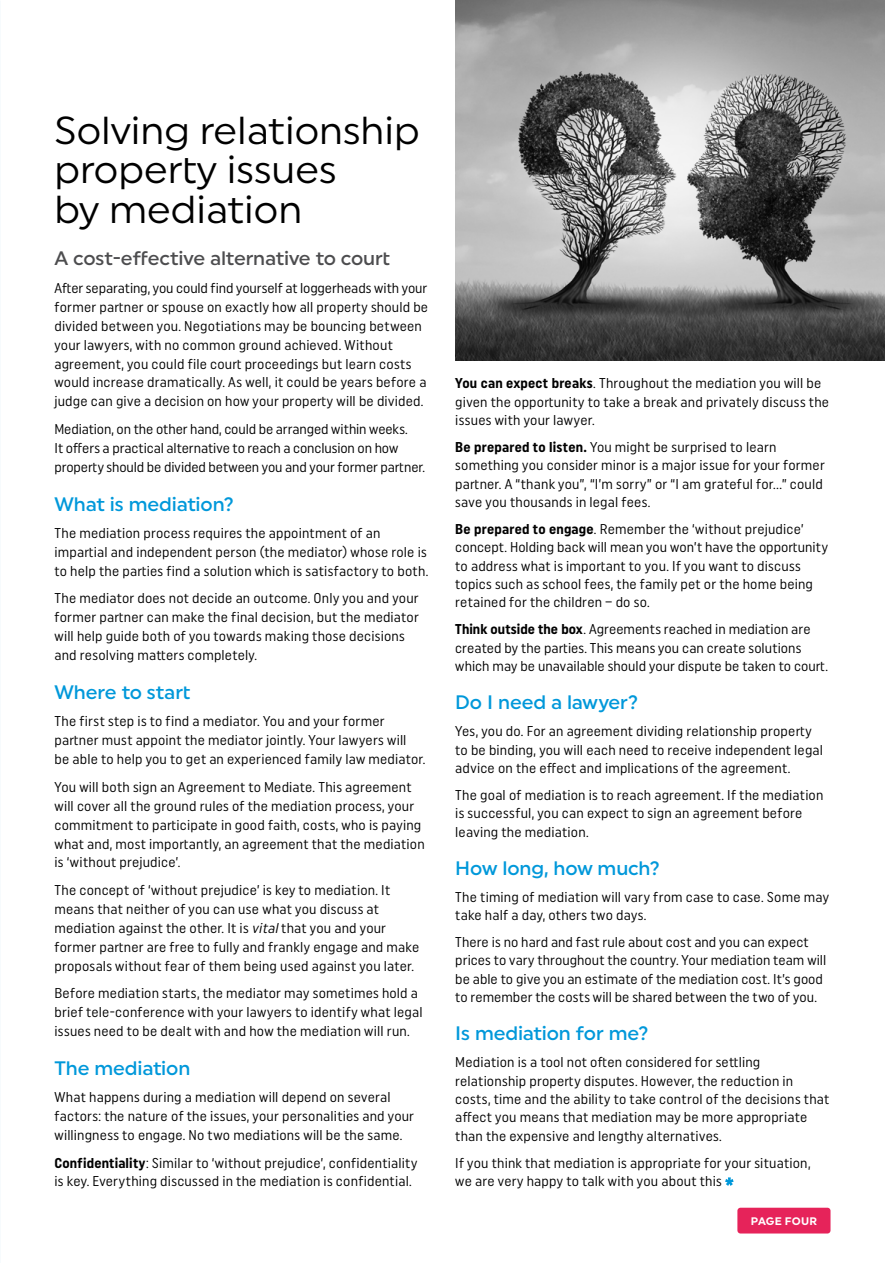
<style>
.page{position:relative;width:885px;height:1263px;background:#fff}
.page>*{position:absolute;margin:0;border:0;box-sizing:border-box;transform-origin:0 0}
.t1{font:39px/39.3px "Uniform";color:#000}
.t2{font:500 19.5px "Uniform";letter-spacing:-.005em;color:#0098da}
.t3{font:500 19.5px "Uniform";letter-spacing:-.01em;color:#4d4d4f}
.t4{font:14.25px/18.9px "Uniform Condensed";letter-spacing:.015em;color:#000}
.t5{font:14.25px/18.9px "Uniform Condensed";letter-spacing:-.005em;color:#000}
.t6{font:700 10.95px "Uniform";letter-spacing:.015em;color:#fff}
.s1{font-style:italic}
.s2{font-weight:700}
</style>
<div class="page">
<div style="left:737px;top:1208px;width:93px;height:25px;background:#e6235a;border-radius:3px"></div>
<img style="left:455px;top:0;width:429px;height:360px">
<svg style="left:725px;top:1177px;width:8px;height:9px"></svg>
<h1 class="t1" style="left:54px;top:110px;width:366px">Solving relationship property issues<br>by mediation</h1>
<h2 class="t3" style="left:54px;top:247px;width:337px">A cost-effective alternative to court</h2>
<p class="t4" style="left:54px;top:278px;width:375px">After separating, you could find yourself at loggerheads with your former partner or spouse on exactly how all property should be divided between you. Negotiations may be bouncing between your lawyers, with no common ground achieved. Without agreement, you could file court proceedings but learn costs would increase dramatically. As well, it could be years before a judge can give a decision on how your property will be divided.</p>
<p class="t5" style="left:54px;top:419px;width:372px">Mediation, on the other hand, could be arranged within weeks.<br>It offers a practical alternative to reach a conclusion on how property should be divided between you and your former partner.</p>
<h2 class="t2" style="left:54px;top:492px;width:181px">What is mediation?</h2>
<p class="t4" style="left:54px;top:523px;width:375px">The mediation process requires the appointment of an impartial and independent person (the mediator) whose role is to help the parties find a solution which is satisfactory to both.</p>
<p class="t4" style="left:54px;top:589px;width:366px">The mediator does not decide an outcome. Only you and your former partner can make the final decision, but the mediator will help guide both of you towards making those decisions and resolving matters completely.</p>
<h2 class="t2" style="left:54px;top:680px;width:137px">Where to start</h2>
<p class="t4" style="left:54px;top:712px;width:372px">The first step is to find a mediator. You and your former partner must appoint the mediator jointly. Your lawyers will<br>be able to help you to get an experienced family law mediator.</p>
<p class="t4" style="left:54px;top:777px;width:371px">You will both sign an Agreement to Mediate. This agreement will cover all the ground rules of the mediation process, your commitment to participate in good faith, costs, who is paying what and, most importantly, an agreement that the mediation is ‘without prejudice’.</p>
<p class="t4" style="left:54px;top:880px;width:366px">The concept of ‘without prejudice’ is key to mediation. It means that neither of you can use what you discuss at mediation against the other. It is <span class="s1">vital</span>that you and your former partner are free to fully and frankly engage and make proposals without fear of them being used against you later.</p>
<p class="t4" style="left:54px;top:983px;width:369px">Before mediation starts, the mediator may sometimes hold a brief tele-conference with your lawyers to identify what legal issues need to be dealt with and how the mediation will run.</p>
<h2 class="t2" style="left:54px;top:1056px;width:137px">The mediation</h2>
<p class="t4" style="left:54px;top:1087px;width:361px">What happens during a mediation will depend on several factors: the nature of the issues, your personalities and your willingness to engage. No two mediations will be the same.</p>
<p class="t4" style="left:54px;top:1153px;width:364px"><span class="s2">Confidentiality</span>: Similar to ‘without prejudice’, confidentiality is key. Everything discussed in the mediation is confidential.</p>
<p class="t4" style="left:455px;top:374px;width:375px;line-height:18.3px"><span class="s2">You can expect breaks</span>. Throughout the mediation you will be given the opportunity to take a break and privately discuss the issues with your lawyer.</p>
<p class="t4" style="left:455px;top:438px;width:371px;line-height:18.3px"><span class="s2">Be prepared to listen.</span> You might be surprised to learn something you consider minor is a major issue for your former partner. A “thank you”, “I’m sorry” or “I am grateful for…” could save you thousands in legal fees.</p>
<p class="t4" style="left:455px;top:519px;width:374px;line-height:18.3px"><span class="s2">Be prepared to engage</span>. Remember the ‘without prejudice’ concept. Holding back will mean you won’t have the opportunity to address what is important to you. If you want to discuss topics such as school fees, the family pet or the home being retained for the children – do so.</p>
<p class="t4" style="left:455px;top:620px;width:374px;line-height:18.3px"><span class="s2">Think outside the box</span>. Agreements reached in mediation are created by the parties. This means you can create solutions which may be unavailable should your dispute be taken to court.</p>
<h2 class="t2" style="left:455px;top:691px;width:184px">Do I need a lawyer?</h2>
<p class="t4" style="left:455px;top:722px;width:369px;line-height:18.3px">Yes, you do. For an agreement dividing relationship property to be binding, you will each need to receive independent legal advice on the effect and implications of the agreement.</p>
<p class="t4" style="left:455px;top:785px;width:369px;line-height:18.3px">The goal of mediation is to reach agreement. If the mediation is successful, you can expect to sign an agreement before leaving the mediation.</p>
<h2 class="t2" style="left:455px;top:856px;width:206px">How long, how much?</h2>
<p class="t4" style="left:455px;top:887px;width:375px;line-height:18.3px">The timing of mediation will vary from case to case. Some may take half a day, others two days.</p>
<p class="t4" style="left:455px;top:932px;width:372px;line-height:18.3px">There is no hard and fast rule about cost and you can expect prices to vary throughout the country. Your mediation team will be able to give you an estimate of the mediation cost. It’s good to remember the costs will be shared between the two of you.</p>
<h2 class="t2" style="left:455px;top:1022px;width:195px">Is mediation for me?</h2>
<p class="t4" style="left:455px;top:1053px;width:375px;line-height:18.3px">Mediation is a tool not often considered for settling relationship property disputes. However, the reduction in costs, time and the ability to take control of the decisions that affect you means that mediation may be more appropriate than the expensive and lengthy alternatives.</p>
<p class="t4" style="left:455px;top:1153px;width:357px;line-height:18.3px">If you think that mediation is appropriate for your situation, we are very happy to talk with you about this</p>
<p class="t6" style="left:750px;top:1214px;width:68px">PAGE FOUR</p>
</div>
